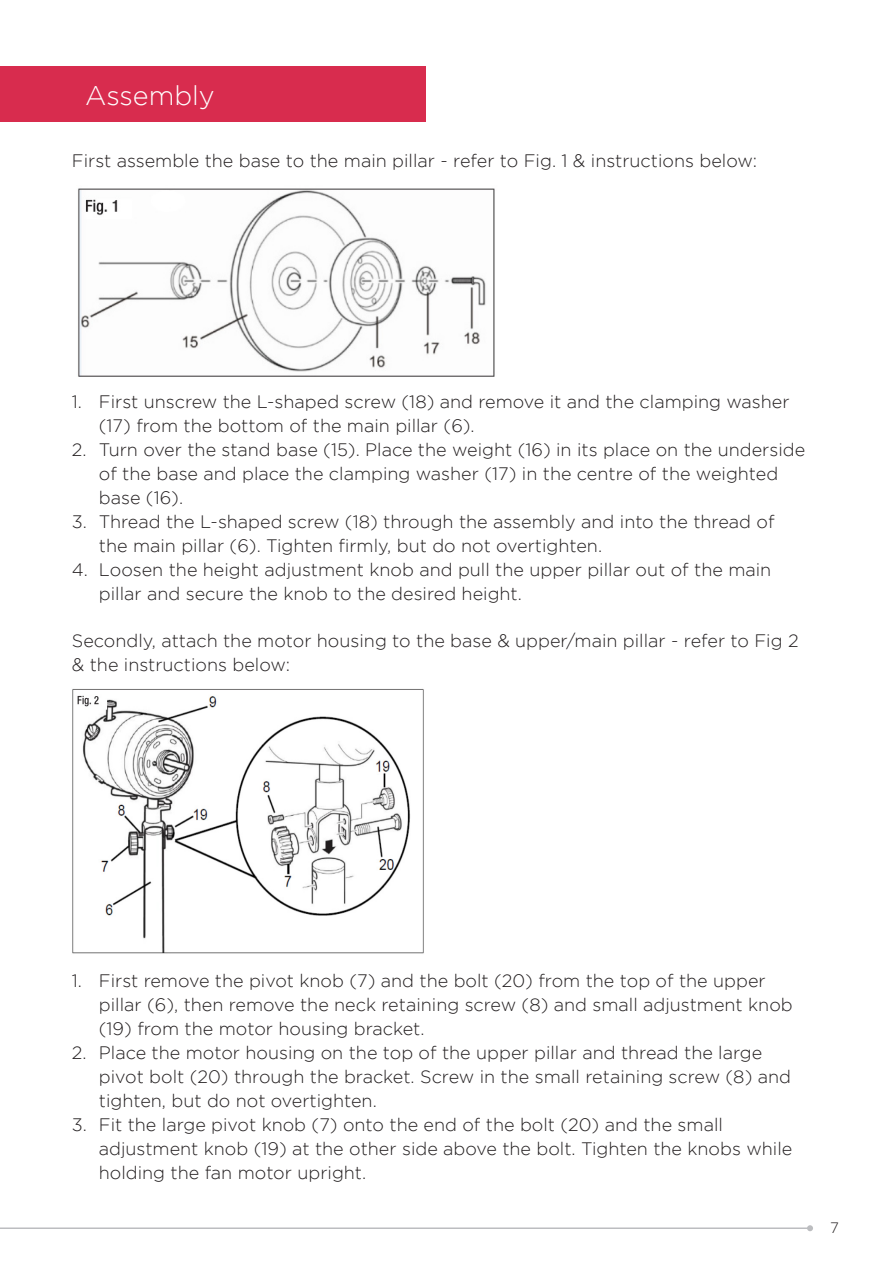
<style>
.page{position:relative;width:893px;height:1263px;background:#fff}
.page>*{position:absolute;margin:0;border:0;box-sizing:border-box;transform-origin:0 0}
.t1{font:300 27px "Gotham";color:#fff}
.t2{font:300 18px/24px "Gotham";color:#231f20}
.t3{font:300 15px "Gotham";color:#231f20}
</style>
<div class="page">
<div style="left:0;top:66px;width:425px;height:55px;background:#d82c4e"></div>
<img style="left:78px;top:188px;width:417px;height:189px">
<img style="left:72px;top:689px;width:352px;height:265px">
<hr style="left:0;top:1227px;width:810px;height:2px;background:#bcbdc0">
<svg style="left:807px;top:1225px;width:6px;height:6px"></svg>
<p class="t1" style="left:85px;top:80px;width:131px">Assembly</p>
<p class="t2" style="left:72px;top:148px;width:687px">First assemble the base to the main pillar - refer to Fig. 1 &amp; instructions below:</p>
<p class="t2" style="left:99px;top:389px;width:692px;text-indent:-27px">1. First unscrew the L-shaped screw (18) and remove it and the clamping washer (17) from the bottom of the main pillar (6).</p>
<p class="t2" style="left:99px;top:437px;width:708px;text-indent:-27px">2. Turn over the stand base (15). Place the weight (16) in its place on the underside of the base and place the clamping washer (17) in the centre of the weighted base (16).</p>
<p class="t2" style="left:99px;top:509px;width:677px;text-indent:-27px">3. Thread the L-shaped screw (18) through the assembly and into the thread of the main pillar (6). Tighten firmly, but do not overtighten.</p>
<p class="t2" style="left:99px;top:557px;width:674px;text-indent:-27px">4. Loosen the height adjustment knob and pull the upper pillar out of the main pillar and secure the knob to the desired height.</p>
<p class="t2" style="left:72px;top:628px;width:728px">Secondly, attach the motor housing to the base &amp; upper/main pillar - refer to Fig 2 &amp; the instructions below:</p>
<p class="t2" style="left:99px;top:969px;width:695px;text-indent:-27px">1. First remove the pivot knob (7) and the bolt (20) from the top of the upper pillar (6), then remove the neck retaining screw (8) and small adjustment knob (19) from the motor housing bracket.</p>
<p class="t2" style="left:99px;top:1041px;width:694px;text-indent:-27px">2. Place the motor housing on the top of the upper pillar and thread the large pivot bolt (20) through the bracket. Screw in the small retaining screw (8) and tighten, but do not overtighten.</p>
<p class="t2" style="left:99px;top:1113px;width:695px;text-indent:-27px">3. Fit the large pivot knob (7) onto the end of the bolt (20) and the small adjustment knob (19) at the other side above the bolt. Tighten the knobs while holding the fan motor upright.</p>
<p class="t3" style="left:830px;top:1219px;width:10px">7</p>
</div>
